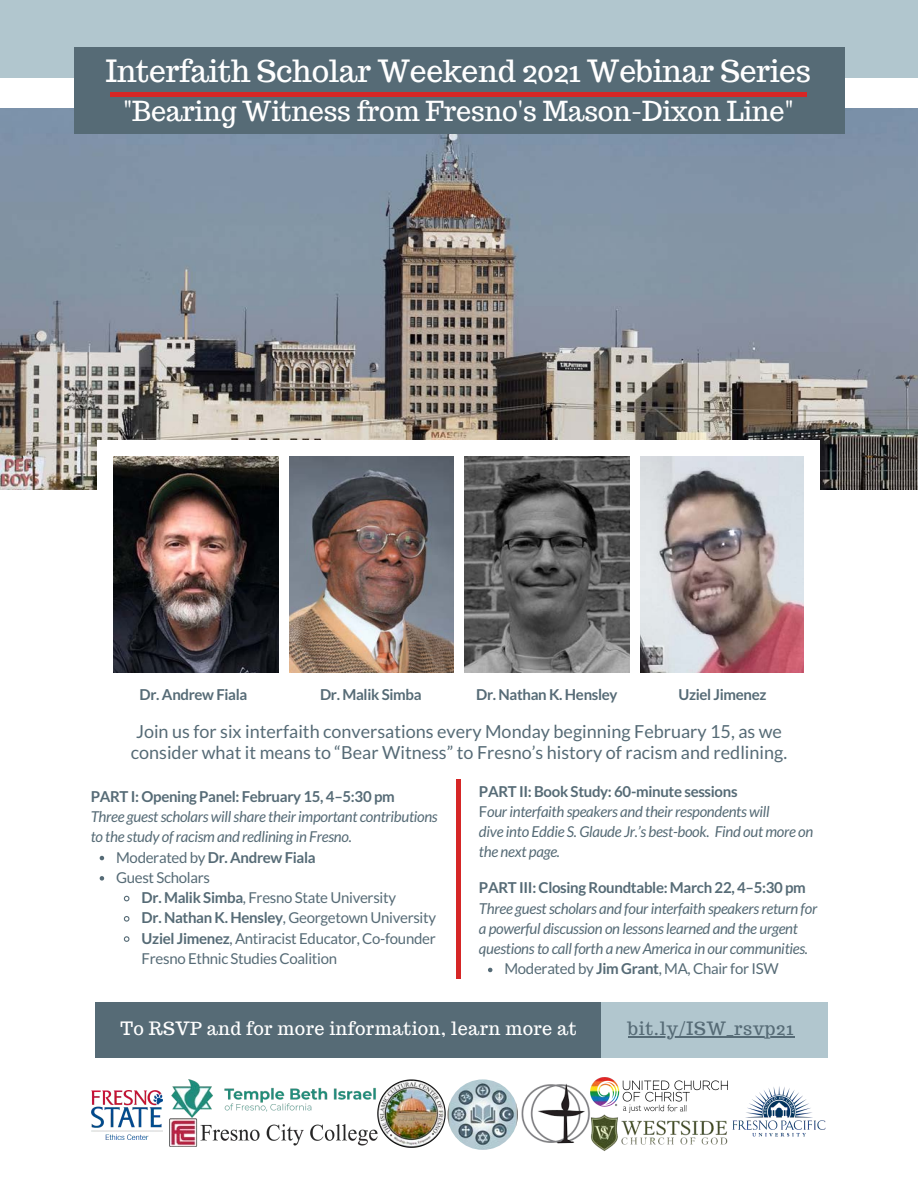
<style>
.page{position:relative;width:918px;height:1188px;background:#fff}
.page>*{position:absolute;margin:0;border:0;box-sizing:border-box;transform-origin:0 0}
.t1{font:30px "Trocchi";letter-spacing:-.01em;color:#fff}
.t2{font:27px "Trocchi";letter-spacing:-.01em;color:#fff}
.t3{font:18px/21.3px "Lato";color:#566b76}
.t4{font:18px "Trocchi";letter-spacing:.02em;color:#fff}
.t5{font:18px "Trocchi";letter-spacing:.04em;color:#566b76}
.t6{font:italic 15px/20.2px "Lato";letter-spacing:-.02em;color:#566b76}
.t7{font:700 15px "Lato";letter-spacing:-.02em;color:#566b76}
.t8{font:15px/20.2px "Lato";letter-spacing:-.02em;color:#566b76}
.s1{font-weight:400}
.s2{font-weight:700}
.s3{font-style:normal}
</style>
<div class="page">
<img style="left:0;top:108px;width:918px;height:382px">
<div style="left:0;top:0;width:918px;height:78px;background:#b1c6ce"></div>
<div style="left:95px;top:1002px;width:506px;height:56px;background:#566b76"></div>
<div style="left:601px;top:1002px;width:226px;height:56px;background:#b1c6ce"></div>
<div style="left:74px;top:47px;width:771px;height:87px;background:#566b76"></div>
<div style="left:98px;top:440px;width:722px;height:248px;background:#fff"></div>
<img style="left:114px;top:456px;width:164px;height:216px">
<img style="left:289px;top:456px;width:165px;height:216px">
<img style="left:465px;top:456px;width:164px;height:216px">
<img style="left:640px;top:456px;width:164px;height:216px">
<hr style="left:456px;top:779px;width:4px;height:199px;background:#d62626">
<img style="left:448px;top:1079px;width:70px;height:71px;border-radius:50%">
<img style="left:92px;top:1090px;width:71px;height:50px">
<img style="left:591px;top:1077px;width:136px;height:74px">
<img style="left:732px;top:1086px;width:94px;height:51px">
<img style="left:171px;top:1079px;width:207px;height:39px">
<img style="left:520px;top:1079px;width:71px;height:70px;border-radius:50%">
<div style="left:110px;top:92px;width:696px;height:5px;background:#d62626"></div>
<svg style="left:488px;top:968px;width:4px;height:4px"></svg>
<img style="left:169px;top:1118px;width:208px;height:29px">
<hr style="left:628px;top:1036px;width:166px;height:1px;background:#566b76">
<img style="left:378px;top:1080px;width:68px;height:68px">
<svg style="left:100px;top:856px;width:4px;height:4px"></svg>
<svg style="left:100px;top:876px;width:4px;height:5px"></svg>
<svg style="left:123px;top:895px;width:7px;height:7px"></svg>
<svg style="left:123px;top:916px;width:7px;height:6px"></svg>
<svg style="left:123px;top:936px;width:7px;height:6px"></svg>
<p class="t1" style="left:106px;top:52px;width:707px">Interfaith Scholar Weekend 2021 Webinar Series</p>
<p class="t2" style="left:123px;top:93px;width:672px">"Bearing Witness from Fresno's Mason-Dixon Line"</p>
<p class="t7" style="left:140px;top:685px;width:109px">Dr. Andrew Fiala</p>
<p class="t7" style="left:320px;top:685px;width:103px">Dr. Malik Simba</p>
<p class="t7" style="left:476px;top:685px;width:143px">Dr. Nathan K. Hensley</p>
<p class="t7" style="left:678px;top:685px;width:90px">Uziel Jimenez</p>
<p class="t3" style="left:131px;top:720px;width:658px">Join us for six interfaith conversations every Monday beginning February 15, as we consider what it means to “Bear Witness” to Fresno’s history of racism and redlining.</p>
<p class="t7" style="left:91px;top:787px;width:306px">PART I: Opening Panel: February 15, 4–5:30 pm</p>
<p class="t6" style="left:91px;top:806px;width:349px">Three guest scholars will share their important contributions to the study of racism and redlining in Fresno.</p>
<p class="t7" style="left:116px;top:848px;width:201px"><span class="s1">Moderated by</span> Dr. Andrew Fiala</p>
<p class="t8" style="left:116px;top:867px;width:95px">Guest Scholars</p>
<p class="t8" style="left:142px;top:887px;width:256px"><span class="s2">Dr. Malik Simba</span>, Fresno State University</p>
<p class="t8" style="left:142px;top:907px;width:296px"><span class="s2">Dr. Nathan K. Hensley</span>, Georgetown University</p>
<p class="t8" style="left:142px;top:928px;width:296px"><span class="s2">Uziel Jimenez</span>, Antiracist Educator, Co-founder<br>Fresno Ethnic Studies Coalition</p>
<p class="t7" style="left:479px;top:782px;width:260px">PART II: Book Study: 60-minute sessions</p>
<p class="t6" style="left:479px;top:801px;width:292px"><span class="s3">F</span>our interfaith speakers and their respondents will</p>
<p class="t6" style="left:479px;top:821px;width:336px">dive into Eddie S. Glaude Jr.’s best-book. Find out more on the next page.</p>
<p class="t7" style="left:479px;top:879px;width:328px">PART III: Closing Roundtable: March 22, 4–5:30 pm</p>
<p class="t6" style="left:479px;top:898px;width:340px">Three guest scholars and four interfaith speakers return for a powerful discussion on lessons learned and the urgent questions to call forth a new America in our communities.</p>
<p class="t8" style="left:504px;top:959px;width:276px">Moderated by <span class="s2">Jim Grant</span>, MA, Chair for ISW</p>
<p class="t4" style="left:121px;top:1017px;width:457px">To RSVP and for more information, learn more at</p>
<p class="t5" style="left:628px;top:1017px;width:167px">bit.ly/ISW_rsvp21</p>
</div>
